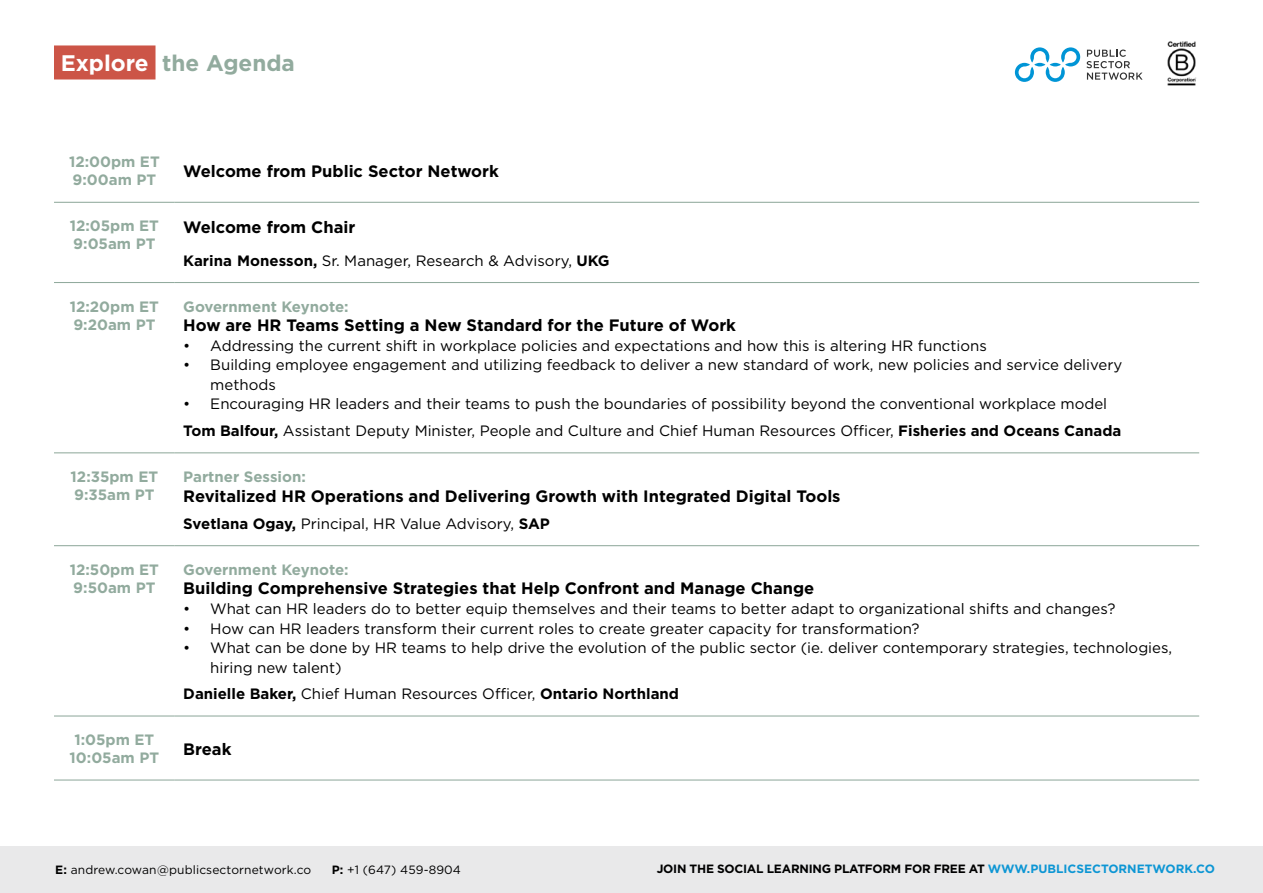
<style>
.page{position:relative;width:1263px;height:893px;background:#fff}
.page>*{position:absolute;margin:0;border:0;box-sizing:border-box;transform-origin:0 0}
.t1{font:700 22.5px "Gotham";color:#92ab9e}
.t2{font:700 16.5px "Gotham";color:#000}
.t3{font:15px/19.5px "Gotham";color:#000}
.t4{font:700 15px/18px "Gotham";color:#92ab9e}
.t5{font:700 15px "Gotham";color:#000}
.t6{font:700 12px "Gotham";letter-spacing:-.02em;color:#000}
.t7{font:12px "Gotham";letter-spacing:.01em;color:#000}
.s1{color:#fff}
.s2{font-weight:700}
.s3{font-weight:400}
.s4{color:#0d96d4}
</style>
<div class="page">
<hr style="left:54px;top:202px;width:121px;height:1px;background:#92ab9e">
<hr style="left:175px;top:202px;width:1024px;height:1px;background:#92ab9e">
<hr style="left:54px;top:282px;width:121px;height:1px;background:#92ab9e">
<hr style="left:175px;top:282px;width:1024px;height:1px;background:#92ab9e">
<hr style="left:54px;top:452px;width:121px;height:1px;background:#92ab9e">
<hr style="left:175px;top:452px;width:1024px;height:1px;background:#92ab9e">
<hr style="left:54px;top:545px;width:121px;height:1px;background:#92ab9e">
<hr style="left:175px;top:545px;width:1024px;height:1px;background:#92ab9e">
<hr style="left:54px;top:779px;width:121px;height:1px;background:#92ab9e">
<hr style="left:175px;top:779px;width:1024px;height:1px;background:#92ab9e">
<hr style="left:54px;top:715px;width:121px;height:1px;background:#92ab9e">
<hr style="left:175px;top:715px;width:1024px;height:1px;background:#92ab9e">
<div style="left:54px;top:45px;width:101px;height:34px;background:#cc5547"></div>
<div style="left:0;top:846px;width:1263px;height:47px;background:#e9e9ea"></div>
<img style="left:1167px;top:41px;width:30px;height:45px">
<svg style="left:1015px;top:47px;width:65px;height:35px"></svg>
<svg style="left:1086px;top:50px;width:56px;height:30px"></svg>
<h1 class="t1" style="left:61px;top:48px;width:236px"><span class="s1">Explore</span> the Agenda</h1>
<p class="t4" style="left:69px;top:153px;width:92px">12:00pm ET<br>9:00am PT</p>
<p class="t2" style="left:183px;top:160px;width:317px">Welcome from Public Sector Network</p>
<p class="t4" style="left:70px;top:217px;width:91px">12:05pm ET<br>9:05am PT</p>
<p class="t2" style="left:183px;top:216px;width:174px">Welcome from Chair</p>
<p class="t3" style="left:183px;top:250px;width:428px"><span class="s2">Karina Monesson,</span> Sr. Manager, Research &amp; Advisory, <span class="s2">UKG</span></p>
<p class="t4" style="left:70px;top:297px;width:91px">12:20pm ET<br>9:20am PT</p>
<p class="t4" style="left:183px;top:297px;width:167px">Government Keynote:</p>
<p class="t2" style="left:183px;top:315px;width:554px">How are HR Teams Setting a New Standard for the Future of Work</p>
<p class="t3" style="left:183px;top:335px;width:805px">• Addressing the current shift in workplace policies and expectations and how this is altering HR functions</p>
<p class="t3" style="left:210px;top:355px;width:913px;text-indent:-27px">• Building employee engagement and utilizing feedback to deliver a new standard of work, new policies and service delivery methods</p>
<p class="t3" style="left:183px;top:390px;width:939px;line-height:26.5px">• Encouraging HR leaders and their teams to push the boundaries of possibility beyond the conventional workplace model<br><span class="s2">Tom Balfour,</span> Assistant Deputy Minister, People and Culture and Chief Human Resources Officer, <span class="s2">Fisheries and Oceans Canada</span></p>
<p class="t4" style="left:71px;top:467px;width:89px">12:35pm ET<br>9:35am PT</p>
<p class="t4" style="left:183px;top:467px;width:124px">Partner Session:</p>
<p class="t2" style="left:183px;top:485px;width:659px">Revitalized HR Operations and Delivering Growth with Integrated Digital Tools</p>
<p class="t3" style="left:183px;top:513px;width:368px"><span class="s2">Svetlana Ogay,</span> Principal, HR Value Advisory, <span class="s2">SAP</span></p>
<p class="t4" style="left:70px;top:560px;width:91px">12:50pm ET<br>9:50am PT</p>
<p class="t4" style="left:183px;top:560px;width:167px">Government Keynote:</p>
<p class="t2" style="left:183px;top:578px;width:633px">Building Comprehensive Strategies that Help Confront and Manage Change</p>
<p class="t3" style="left:183px;top:599px;width:934px">• What can HR leaders do to better equip themselves and their teams to better adapt to organizational shifts and changes?</p>
<p class="t3" style="left:183px;top:618px;width:738px">• How can HR leaders transform their current roles to create greater capacity for transformation?</p>
<p class="t3" style="left:210px;top:638px;width:963px;text-indent:-27px">• What can be done by HR teams to help drive the evolution of the public sector (ie. deliver contemporary strategies, technologies, hiring new talent)</p>
<p class="t5" style="left:183px;top:684px;width:497px">Danielle Baker, <span class="s3">Chief Human Resources Officer,</span> Ontario Northland</p>
<p class="t4" style="left:70px;top:731px;width:91px;text-align:center">1:05pm ET<br>10:05am PT</p>
<p class="t2" style="left:183px;top:738px;width:50px">Break</p>
<p class="t7" style="left:55px;top:862px;width:257px"><span class="s2">E:</span> andrew.cowan@publicsectornetwork.co</p>
<p class="t7" style="left:332px;top:862px;width:131px"><span class="s2">P:</span> +1 (647) 459-8904</p>
<p class="t6" style="left:657px;top:861px;width:560px">JOIN THE SOCIAL LEARNING PLATFORM FOR FREE AT <span class="s4">WWW.PUBLICSECTORNETWORK.CO</span></p>
</div>
